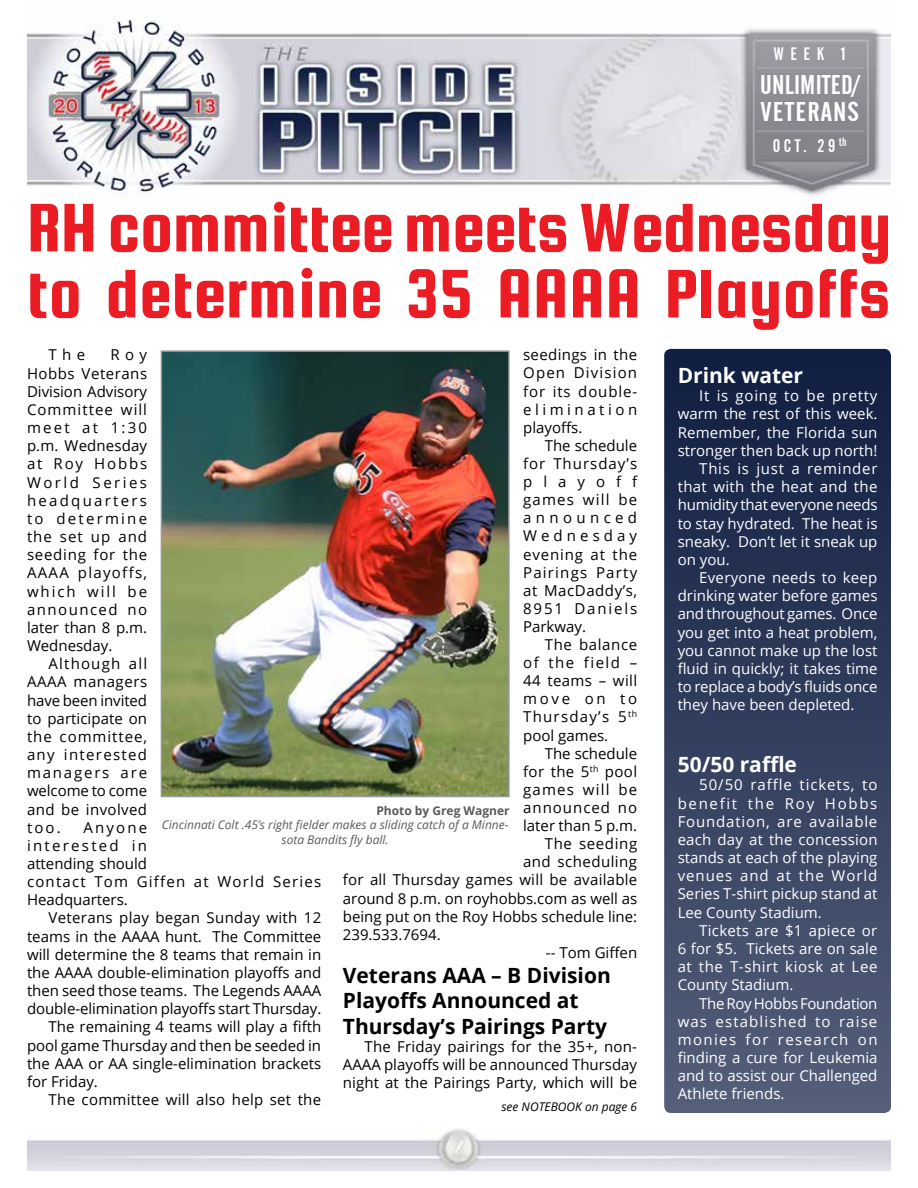
<style>
.page{position:relative;width:918px;height:1188px;background:#fff}
.page>*{position:absolute;margin:0;border:0;box-sizing:border-box;transform-origin:0 0}
.t1{font:73.5px/66px "Squada One";letter-spacing:-.005em;color:#eb1c24}
.t2{font:27px/27px "Alternate Gothic No 2 BT";letter-spacing:.01em;color:#fff}
.t3{font:700 21px/25.3px "Open Sans";color:#000}
.t4{font:700 21px "Open Sans";color:#fff}
.t5{font:18px "Alternate Gothic No 2 BT";letter-spacing:.28em;color:#fff}
.t6{font:15px/18.1px "Open Sans";color:#000;text-align:justify}
.t7{font:15px/18.1px "Open Sans";color:#fff;text-align:justify}
.t8{font:15px/18.1px "Open Sans";letter-spacing:.08em;color:#000}
.t9{font:15px "Open Sans";letter-spacing:.02em;color:#000}
.t10{font:15px "Open Sans";letter-spacing:.025em;color:#fff}
.t11{font:15px "Open Sans";letter-spacing:.045em;color:#fff}
.t12{font:15px "Open Sans";letter-spacing:.05em;color:#fff}
.t13{font:15px "Open Sans";letter-spacing:.025em;color:#000}
.t14{font:15px "Open Sans";letter-spacing:.03em;color:#000}
.t15{font:15px "Open Sans";letter-spacing:.065em;color:#000}
.t16{font:15px "Open Sans";letter-spacing:.04em;color:#000}
.t17{font:italic 12px/14.4px "Open Sans";color:#58595b;text-align:center}
.t18{font:italic 12px "Open Sans";color:#000}
.t19{font:700 12px "Open Sans";color:#58595b}
</style>
<div class="page">
<img style="left:27px;top:1128px;width:864px;height:42px">
<img style="left:27px;top:15px;width:864px;height:181px">
<svg style="left:664px;top:349px;width:227px;height:764px;background:#323e5d"></svg>
<img style="left:163px;top:352px;width:345px;height:443px">
<div style="left:161px;top:350px;width:349px;height:447px;border:1px solid #969b9f"></div>
<p class="t5" style="left:774px;top:43px;width:74px">WEEK 1</p>
<h2 class="t2" style="left:760px;top:71px;width:101px">UNLIMITED/<br>VETERANS</h2>
<p class="t5" style="left:773px;top:136px;width:75px">OCT. 29<sup>th</sup></p>
<h1 class="t1" style="left:27px;top:194px;width:866px">RH committee meets Wednesday to determine 35 AAAA Playoffs</h1>
<p class="t6" style="left:523px;top:345px;width:116px">seedings in the Open Division for its double&shy;elimination playoffs.</p>
<p class="t6" style="left:523px;top:436px;width:116px;text-indent:22px">The schedule for Thursday’s playoff games will be announced Wednesday evening at the Pairings Party at MacDaddy’s, 8951 Daniels Parkway.</p>
<p class="t6" style="left:523px;top:635px;width:116px;text-indent:22px">The balance of the field – 44 teams – will move on to Thursday’s 5<sup>th </sup>pool games.</p>
<p class="t6" style="left:545px;top:744px;width:94px">The schedule</p>
<p class="t13" style="left:523px;top:761px;width:116px">for the 5<sup>th</sup> pool</p>
<p class="t8" style="left:523px;top:780px;width:116px">games will be</p>
<p class="t15" style="left:523px;top:797px;width:116px">announced no</p>
<p class="t6" style="left:523px;top:816px;width:116px">later than 5 p.m.</p>
<p class="t16" style="left:545px;top:834px;width:94px">The seeding</p>
<p class="t14" style="left:523px;top:852px;width:115px">and scheduling</p>
<p class="t6" style="left:343px;top:871px;width:296px">for all Thursday games will be available</p>
<p class="t6" style="left:343px;top:889px;width:296px">around 8 p.m. on royhobbs.com as well as</p>
<p class="t6" style="left:343px;top:907px;width:296px">being put on the Roy Hobbs schedule line:</p>
<p class="t6" style="left:343px;top:925px;width:99px">239.533.7694.</p>
<p class="t6" style="left:546px;top:943px;width:93px">-- Tom Giffen</p>
<h3 class="t3" style="left:343px;top:962px;width:269px">Veterans AAA – B Division<br>Playoffs Announced at<br>Thursday’s Pairings Party</h3>
<p class="t6" style="left:343px;top:1037px;width:296px;text-indent:22px">The Friday pairings for the 35+, non-AAAA playoffs will be announced Thursday night at the Pairings Party, which will be</p>
<p class="t6" style="left:49px;top:345px;width:38px">The</p>
<p class="t6" style="left:27px;top:345px;width:122px;text-indent:84px">Roy Hobbs Veterans Division Advisory Committee will meet at 1:30 p.m. Wednesday at Roy Hobbs World Series headquarters to determine the set up and seeding for the AAAA playoffs, which will be announced no later than 8 p.m.<br>Wednesday.</p>
<p class="t6" style="left:27px;top:654px;width:122px;text-indent:22px">Although all AAAA managers have been invited to participate on the committee, any interested managers are welcome to come and be involved too.</p>
<h3 class="t4" style="left:678px;top:361px;width:127px">Drink water</h3>
<p class="t11" style="left:699px;top:386px;width:180px">It is going to be pretty</p>
<p class="t7" style="left:678px;top:405px;width:201px">warm the rest of this week.</p>
<p class="t7" style="left:678px;top:423px;width:201px">Remember, the Florida sun</p>
<p class="t7" style="left:678px;top:441px;width:201px">stronger then back up north!</p>
<p class="t12" style="left:699px;top:458px;width:180px">This is just a reminder</p>
<p class="t10" style="left:678px;top:476px;width:201px">that with the heat and the</p>
<p class="t7" style="left:678px;top:495px;width:201px">humidity that everyone needs</p>
<p class="t7" style="left:678px;top:514px;width:201px">to stay hydrated. The heat is</p>
<p class="t7" style="left:678px;top:532px;width:201px">sneaky. Don’t let it sneak up</p>
<p class="t7" style="left:678px;top:550px;width:53px">on you.</p>
<p class="t7" style="left:699px;top:568px;width:180px">Everyone needs to keep</p>
<p class="t7" style="left:678px;top:586px;width:201px">drinking water before games</p>
<p class="t7" style="left:678px;top:605px;width:201px">and throughout games. Once</p>
<p class="t7" style="left:678px;top:623px;width:201px">you get into a heat problem,</p>
<p class="t7" style="left:678px;top:641px;width:201px">you cannot make up the lost</p>
<p class="t7" style="left:678px;top:659px;width:201px">fluid in quickly; it takes time</p>
<p class="t7" style="left:678px;top:677px;width:201px">to replace a body’s fluids once</p>
<p class="t7" style="left:678px;top:695px;width:178px">they have been depleted.</p>
<h3 class="t4" style="left:678px;top:750px;width:121px">50/50 raffle</h3>
<p class="t7" style="left:678px;top:775px;width:201px;text-indent:22px">50/50 raffle tickets, to benefit the Roy Hobbs Foundation, are available each day at the concession stands at each of the playing venues and at the World Series T-shirt pickup stand at Lee County Stadium.</p>
<p class="t7" style="left:678px;top:921px;width:201px;text-indent:22px">Tickets are $1 apiece or 6 for $5. Tickets are on sale at the T-shirt kiosk at Lee County Stadium.</p>
<p class="t7" style="left:678px;top:994px;width:201px;text-indent:22px">The Roy Hobbs Foundation was established to raise monies for research on finding a cure for Leukemia and to assist our Challenged Athlete friends.</p>
<p class="t19" style="left:376px;top:802px;width:135px">Photo by Greg Wagner</p>
<p class="t17" style="left:162px;top:818px;width:348px">Cincinnati Colt .45’s right fielder makes a sliding catch of a Minne&shy;sota Bandits fly ball.</p>
<p class="t8" style="left:27px;top:818px;width:296px;text-indent:57px">Anyone<br>interested in<br>attending should<br>contact Tom Giffen at World Series<br>Headquarters.</p>
<p class="t9" style="left:49px;top:908px;width:274px">Veterans play began Sunday with 12</p>
<p class="t6" style="left:27px;top:927px;width:296px">teams in the AAAA hunt. The Committee</p>
<p class="t6" style="left:27px;top:945px;width:296px">will determine the 8 teams that remain in</p>
<p class="t6" style="left:27px;top:963px;width:296px">the AAAA double-elimination playoffs and</p>
<p class="t6" style="left:27px;top:981px;width:296px">then seed those teams. The Legends AAAA</p>
<p class="t6" style="left:27px;top:999px;width:296px">double-elimination playoffs start Thursday.</p>
<p class="t6" style="left:49px;top:1018px;width:274px">The remaining 4 teams will play a fifth</p>
<p class="t6" style="left:27px;top:1036px;width:296px">pool game Thursday and then be seeded in</p>
<p class="t6" style="left:27px;top:1054px;width:296px">the AAA or AA single-elimination brackets</p>
<p class="t6" style="left:27px;top:1072px;width:72px">for Friday.</p>
<p class="t9" style="left:49px;top:1089px;width:274px">The committee will also help set the</p>
<p class="t18" style="left:502px;top:1099px;width:137px">see NOTEBOOK on page 6</p>
</div>
